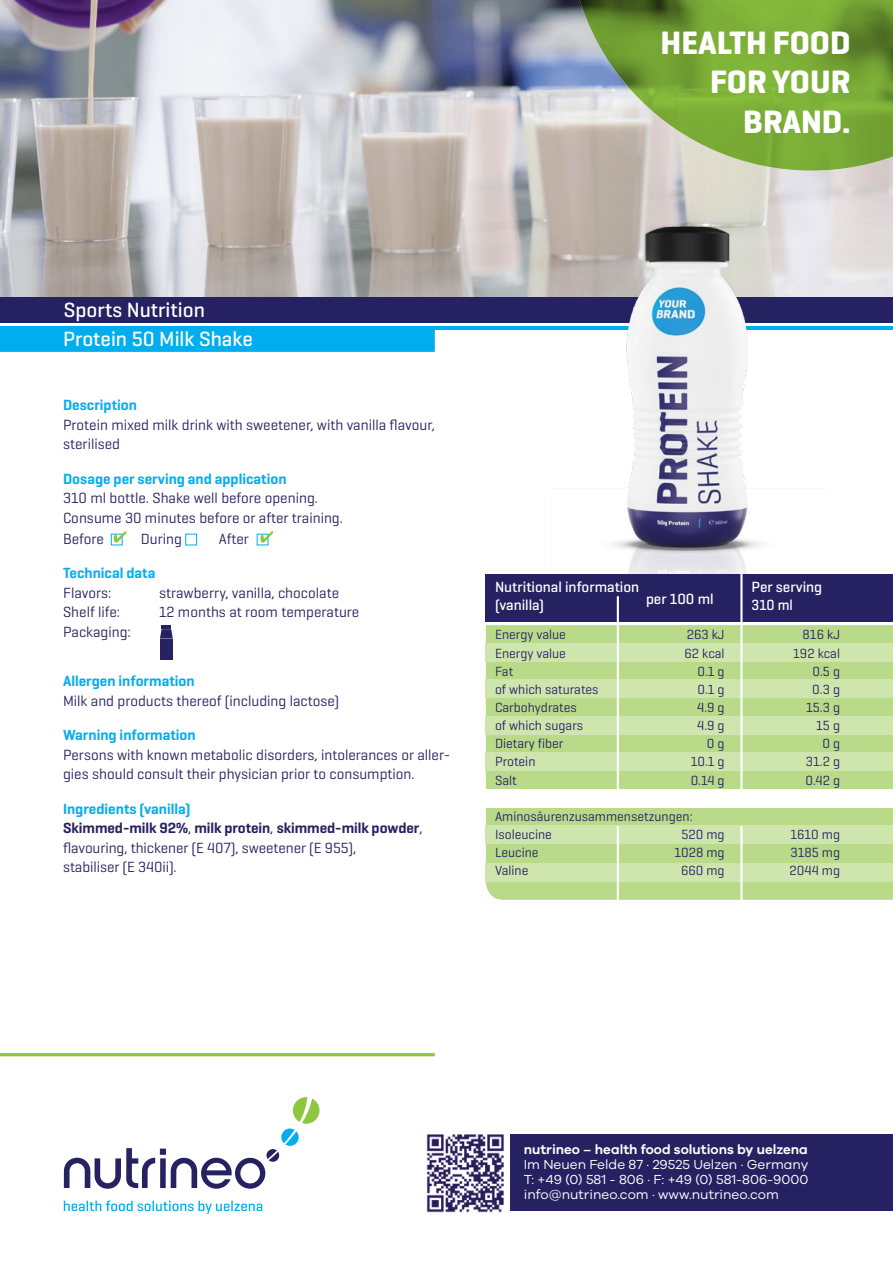
<style>
.page{position:relative;width:893px;height:1263px;background:#fff}
.page>*{position:absolute;margin:0;border:0;box-sizing:border-box;transform-origin:0 0}
.t1{font:700 33px/39.6px "Geogrotesque";color:#fff;text-align:right}
.t2{font:500 21px "Geogrotesque";color:#fff}
.t3{font:15px/19.5px "Geogrotesque";color:#262262}
.t4{font:600 15px "Geogrotesque";color:#00aeef}
.t5{font:500 15px "Geogrotesque";color:#fff}
.t6{font:500 15px "Geogrotesque";color:#fff;scale:.95 1}
.t7{font:13.5px/18.1px "Geogrotesque";color:#262262}
.t8{font:13.5px/15px "Galano Grotesque";color:#fff;text-align:justify}
.t9{font:600 13.5px "Galano Grotesque";color:#fff}
.s1{font-weight:600;color:#00aeef}
.s2{font-weight:600}
</style>
<div class="page">
<div style="left:160px;top:639px;width:13px;height:16px;background:#262262"></div>
<svg style="left:160px;top:656px;width:13px;height:3px"></svg>
<svg style="left:160px;top:625px;width:13px;height:14px"></svg>
<div style="left:486px;top:625px;width:407px;height:275px;background:#b9da89"></div>
<div style="left:486px;top:863px;width:407px;height:18px;background:#cfe5ae"></div>
<img style="left:0;top:0;width:893px;height:298px">
<div style="left:0;top:298px;width:893px;height:25px;background:#262262"></div>
<hr style="left:0;top:326px;width:893px;height:4px;background:#00aeef">
<svg style="left:64px;top:1097px;width:255px;height:92px"></svg>
<svg style="left:64px;top:1200px;width:198px;height:14px"></svg>
<div style="left:510px;top:1134px;width:383px;height:77px;background:#262262"></div>
<div style="left:0;top:326px;width:435px;height:26px;background:#00aeef"></div>
<hr style="left:0;top:1053px;width:435px;height:3px;background:#8dc63f">
<img style="left:426px;top:1134px;width:78px;height:79px">
<svg style="left:185px;top:533px;width:12px;height:13px"></svg>
<svg style="left:256px;top:531px;width:17px;height:15px"></svg>
<svg style="left:110px;top:531px;width:16px;height:15px"></svg>
<img style="left:547px;top:178px;width:278px;height:396px">
<div style="left:486px;top:574px;width:407px;height:47px;background:#262262"></div>
<div style="left:486px;top:643px;width:407px;height:18px;background:#cfe5ae"></div>
<div style="left:486px;top:680px;width:407px;height:18px;background:#cfe5ae"></div>
<div style="left:486px;top:716px;width:407px;height:18px;background:#cfe5ae"></div>
<div style="left:486px;top:752px;width:407px;height:18px;background:#cfe5ae"></div>
<div style="left:484px;top:789px;width:409px;height:18px;background:#fff"></div>
<div style="left:486px;top:825px;width:407px;height:18px;background:#cfe5ae"></div>
<hr style="left:617px;top:596px;width:2px;height:197px;background:#fff">
<hr style="left:740px;top:574px;width:2px;height:219px;background:#fff">
<hr style="left:617px;top:826px;width:2px;height:75px;background:#fff">
<hr style="left:740px;top:826px;width:2px;height:75px;background:#fff">
<svg style="left:569px;top:0;width:324px;height:171px;background:#87ac56"></svg>
<h1 class="t1" style="left:660px;top:22px;width:191px">HEALTH FOOD<br>FOR YOUR<br>BRAND.</h1>
<h2 class="t2" style="left:64px;top:296px;width:143px">Sports Nutrition</h2>
<h2 class="t2" style="left:63px;top:326px;width:191px">Protein 50 Milk Shake</h2>
<p class="t4" style="left:63px;top:396px;width:76px">Description</p>
<p class="t3" style="left:63px;top:414px;width:373px">Protein mixed milk drink with sweetener, with vanilla flavour, sterilised</p>
<p class="t4" style="left:63px;top:469px;width:225px">Dosage per serving and application</p>
<p class="t3" style="left:63px;top:488px;width:281px">310 ml bottle. Shake well before opening.<br>Consume 30 minutes before or after training.</p>
<p class="t3" style="left:63px;top:528px;width:42px">Before</p>
<p class="t3" style="left:141px;top:528px;width:43px">During</p>
<p class="t3" style="left:219px;top:528px;width:32px">After</p>
<p class="t4" style="left:63px;top:564px;width:94px">Technical data</p>
<p class="t3" style="left:63px;top:582px;width:50px">Flavors:</p>
<p class="t3" style="left:159px;top:582px;width:182px">strawberry, vanilla, chocolate</p>
<p class="t3" style="left:63px;top:602px;width:59px">Shelf life:</p>
<p class="t3" style="left:159px;top:602px;width:202px">12 months at room temperature</p>
<p class="t3" style="left:63px;top:621px;width:69px">Packaging:</p>
<p class="t4" style="left:63px;top:672px;width:133px">Allergen information</p>
<p class="t3" style="left:63px;top:690px;width:278px">Milk and products thereof (including lactose)</p>
<p class="t4" style="left:63px;top:726px;width:134px">Warning information</p>
<p class="t3" style="left:63px;top:744px;width:389px">Persons with known metabolic disorders, intolerances or aller&shy;gies should consult their physician prior to consumption.</p>
<p class="t3" style="left:63px;top:798px;width:361px"><span class="s1">Ingredients (vanilla)<br></span><span class="s2">Skimmed-milk 92%</span>, <span class="s2">milk protein</span>, <span class="s2">skimmed-milk powder</span>, flavouring, thickener (E 407), sweetener (E 955),<br>stabiliser (E 340ii).</p>
<p class="t5" style="left:495px;top:577px;width:146px">Nutritional information</p>
<p class="t5" style="left:752px;top:577px;width:72px">Per serving</p>
<p class="t5" style="left:495px;top:595px;width:51px">(vanilla)</p>
<p class="t5" style="left:646px;top:589px;width:69px">per 100 ml</p>
<p class="t6" style="left:751px;top:595px;width:45px">310 ml</p>
<p class="t7" style="left:495px;top:625px;width:72px">Energy value</p>
<p class="t7" style="left:687px;top:625px;width:39px">263 kJ</p>
<p class="t7" style="left:803px;top:625px;width:39px">816 kJ</p>
<p class="t7" style="left:495px;top:643px;width:72px">Energy value</p>
<p class="t7" style="left:685px;top:643px;width:42px">62 kcal</p>
<p class="t7" style="left:793px;top:643px;width:48px">192 kcal</p>
<p class="t7" style="left:495px;top:661px;width:20px">Fat</p>
<p class="t7" style="left:697px;top:661px;width:29px">0.1 g</p>
<p class="t7" style="left:812px;top:661px;width:29px">0.5 g</p>
<p class="t7" style="left:495px;top:680px;width:105px">of which saturates</p>
<p class="t7" style="left:697px;top:680px;width:29px">0.1 g</p>
<p class="t7" style="left:812px;top:680px;width:29px">0.3 g</p>
<p class="t7" style="left:495px;top:698px;width:83px">Carbohydrates</p>
<p class="t7" style="left:697px;top:698px;width:29px">4.9 g</p>
<p class="t7" style="left:806px;top:698px;width:35px">15.3 g</p>
<p class="t7" style="left:495px;top:716px;width:90px">of which sugars</p>
<p class="t7" style="left:697px;top:716px;width:29px">4.9 g</p>
<p class="t7" style="left:816px;top:716px;width:25px">15 g</p>
<p class="t7" style="left:495px;top:734px;width:70px">Dietary fiber</p>
<p class="t7" style="left:707px;top:734px;width:19px">0 g</p>
<p class="t7" style="left:822px;top:734px;width:19px">0 g</p>
<p class="t7" style="left:495px;top:752px;width:42px">Protein</p>
<p class="t7" style="left:691px;top:752px;width:35px">10.1 g</p>
<p class="t7" style="left:806px;top:752px;width:36px">31.2 g</p>
<p class="t7" style="left:495px;top:770px;width:23px">Salt</p>
<p class="t7" style="left:691px;top:770px;width:35px">0.14 g</p>
<p class="t7" style="left:806px;top:770px;width:36px">0.42 g</p>
<p class="t7" style="left:495px;top:807px;width:199px">Aminosäurenzusammensetzungen:<br>Isoleucine</p>
<p class="t7" style="left:681px;top:825px;width:45px">520 mg</p>
<p class="t7" style="left:790px;top:825px;width:51px">1610 mg</p>
<p class="t7" style="left:495px;top:843px;width:45px">Leucine</p>
<p class="t7" style="left:674px;top:843px;width:52px">1028 mg</p>
<p class="t7" style="left:790px;top:843px;width:51px">3185 mg</p>
<p class="t7" style="left:495px;top:861px;width:35px">Valine</p>
<p class="t7" style="left:681px;top:861px;width:45px">660 mg</p>
<p class="t7" style="left:790px;top:861px;width:52px">2044 mg</p>
<p class="t9" style="left:524px;top:1141px;width:286px">nutrineo – health food solutions by uelzena</p>
<p class="t8" style="left:524px;top:1156px;width:286px">Im Neuen Felde 87 · 29525 Uelzen · Germany T: +49 (0) 581 - 806 · F: +49 (0) 581-806-9000 info@nutrineo.com · www.nutrineo.com</p>
</div>
